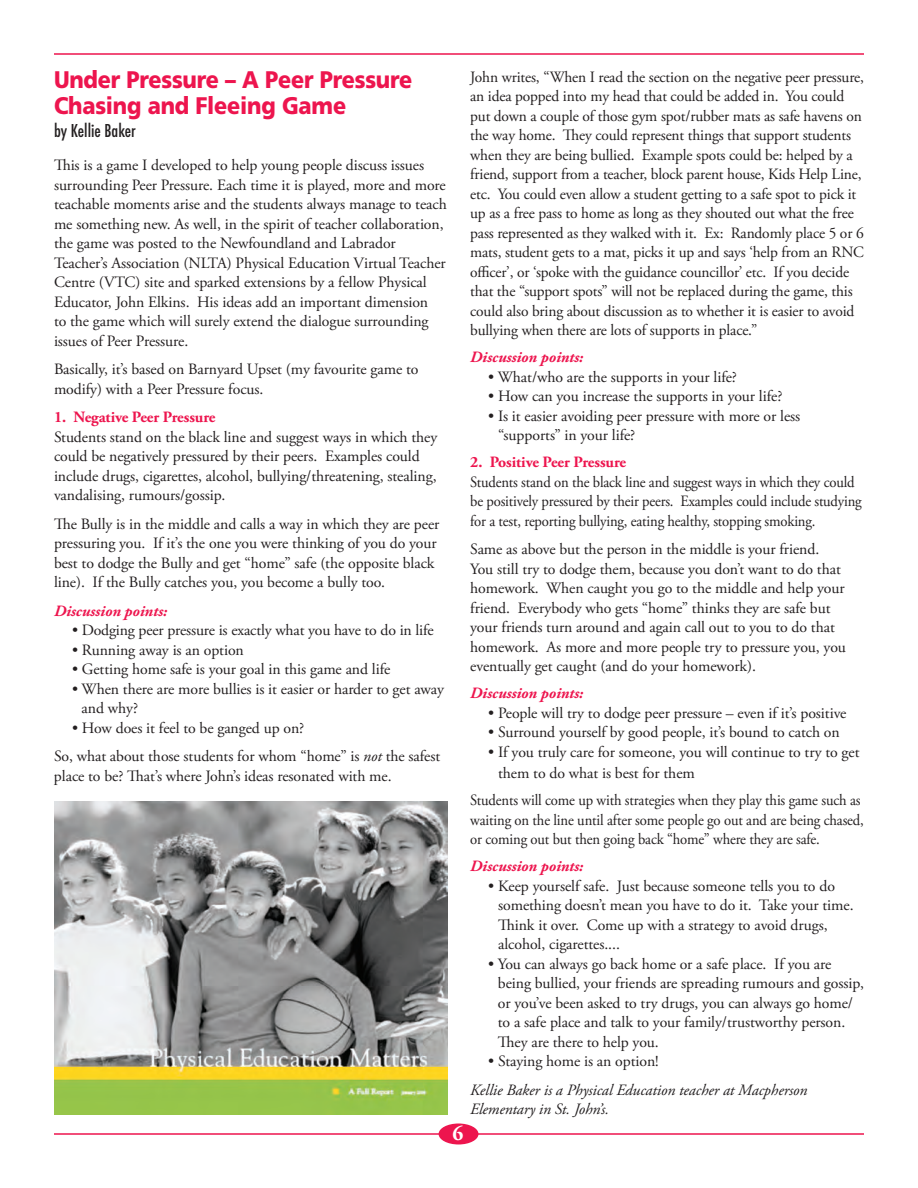
<style>
.page{position:relative;width:918px;height:1188px;background:#fff}
.page>*{position:absolute;margin:0;border:0;box-sizing:border-box;transform-origin:0 0}
.t1{font:900 24px/25.5px "Frutiger LT Std";letter-spacing:-.01em;color:#ed154e;scale:.9 1}
.t2{font:700 21px "Adobe Garamond Pro";color:#fff}
.t3{font:19.5px "Function Cond";color:#231f20}
.t4{font:15.75px/19.5px "Adobe Garamond Pro";letter-spacing:-.005em;color:#231f20}
.t5{font:15.75px/19.5px "Adobe Garamond Pro";letter-spacing:-.005em;color:#231f20;scale:.93 1}
.t6{font:italic 15.75px/19.5px "Adobe Garamond Pro";letter-spacing:-.005em;color:#231f20}
.t7{font:italic 700 15.75px "Adobe Garamond Pro";letter-spacing:-.005em;color:#ed154e}
.t8{font:700 15.75px "Adobe Garamond Pro";letter-spacing:-.005em;color:#ed154e}
.s1{font-style:italic}
</style>
<div class="page">
<hr style="left:54px;top:1133px;width:810px;height:2px;background:#ed154e">
<hr style="left:54px;top:53px;width:810px;height:2px;background:#ed154e">
<div style="left:439px;top:1124px;width:39px;height:20px;background:#ed154e;border-radius:50%"></div>
<img style="left:54px;top:802px;width:394px;height:312px">
<h1 class="t1" style="left:54px;top:67px;width:400px">Under Pressure – A Peer Pressure<br>Chasing and Fleeing Game</h1>
<p class="t3" style="left:54px;top:120px;width:83px">by Kellie Baker</p>
<p class="t4" style="left:54px;top:156px;width:394px">This is a game I developed to help young people discuss issues surrounding Peer Pressure. Each time it is played, more and more teachable moments arise and the students always manage to teach me something new. As well, in the spirit of teacher collaboration, the game was posted to the Newfoundland and Labrador Teacher’s Association (NLTA) Physical Education Virtual Teacher Centre (VTC) site and sparked extensions by a fellow Physical Educator, John Elkins. His ideas add an important dimension<br>to the game which will surely extend the dialogue surrounding issues of Peer Pressure.</p>
<p class="t4" style="left:54px;top:360px;width:366px">Basically, it’s based on Barnyard Upset (my favourite game to modify) with a Peer Pressure focus.</p>
<p class="t8" style="left:54px;top:408px;width:163px">1. Negative Peer Pressure</p>
<p class="t4" style="left:54px;top:427px;width:385px">Students stand on the black line and suggest ways in which they could be negatively pressured by their peers. Examples could include drugs, cigarettes, alcohol, bullying/threatening, stealing, vandalising, rumours/gossip.</p>
<p class="t4" style="left:54px;top:514px;width:387px">The Bully is in the middle and calls a way in which they are peer pressuring you. If it’s the one you were thinking of you do your best to dodge the Bully and get “home” safe (the opposite black line). If the Bully catches you, you become a bully too.</p>
<p class="t7" style="left:54px;top:602px;width:115px">Discussion points:</p>
<p class="t4" style="left:72px;top:621px;width:363px">• Dodging peer pressure is exactly what you have to do in life</p>
<p class="t4" style="left:72px;top:640px;width:173px">• Running away is an option</p>
<p class="t4" style="left:72px;top:660px;width:320px">• Getting home safe is your goal in this game and life</p>
<p class="t4" style="left:82px;top:679px;width:364px;text-indent:-10px">• When there are more bullies is it easier or harder to get away and why?</p>
<p class="t4" style="left:54px;top:714px;width:388px;line-height:28.5px;text-indent:18px">• How does it feel to be ganged up on?<br>So, what about those students for whom “home” is <span class="s1">not</span> the safest</p>
<p class="t4" style="left:54px;top:766px;width:339px">place to be? That’s where John’s ideas resonated with me.</p>
<p class="t4" style="left:470px;top:67px;width:395px">John writes, “When I read the section on the negative peer pressure, an idea popped into my head that could be added in. You could put down a couple of those gym spot/rubber mats as safe havens on the way home. They could represent things that support students when they are being bullied. Example spots could be: helped by a friend, support from a teacher, block parent house, Kids Help Line, etc. You could even allow a student getting to a safe spot to pick it up as a free pass to home as long as they shouted out what the free pass represented as they walked with it. Ex: Randomly place 5 or 6 mats, student gets to a mat, picks it up and says ‘help from an RNC officer’, or ‘spoke with the guidance councillor’ etc. If you decide that the “support spots” will not be replaced during the game, this could also bring about discussion as to whether it is easier to avoid bullying when there are lots of supports in place.”</p>
<p class="t7" style="left:470px;top:348px;width:115px">Discussion points:</p>
<p class="t4" style="left:488px;top:367px;width:250px">• What/who are the supports in your life?</p>
<p class="t4" style="left:488px;top:387px;width:296px">• How can you increase the supports in your life?</p>
<p class="t4" style="left:498px;top:406px;width:304px;text-indent:-10px">• Is it easier avoiding peer pressure with more or less “supports” in your life?</p>
<p class="t8" style="left:470px;top:453px;width:157px">2. Positive Peer Pressure</p>
<p class="t5" style="left:470px;top:472px;width:423px">Students stand on the black line and suggest ways in which they could be positively pressured by their peers. Examples could include studying for a test, reporting bullying, eating healthy, stopping smoking.</p>
<p class="t4" style="left:470px;top:540px;width:377px">Same as above but the person in the middle is your friend.<br>You still try to dodge them, because you don’t want to do that homework. When caught you go to the middle and help your friend. Everybody who gets “home” thinks they are safe but your friends turn around and again call out to you to do that homework. As more and more people try to pressure you, you eventually get caught (and do your homework).</p>
<p class="t7" style="left:470px;top:684px;width:115px">Discussion points:</p>
<p class="t4" style="left:488px;top:703px;width:360px">• People will try to dodge peer pressure – even if it’s positive</p>
<p class="t4" style="left:488px;top:723px;width:353px">• Surround yourself by good people, it’s bound to catch on</p>
<p class="t4" style="left:498px;top:741px;width:363px;line-height:21.6px;text-indent:-10px">• If you truly care for someone, you will continue to try to get them to do what is best for them</p>
<p class="t5" style="left:470px;top:791px;width:425px">Students will come up with strategies when they play this game such as waiting on the line until after some people go out and are being chased, or coming out but then going back “home” where they are safe.</p>
<p class="t7" style="left:470px;top:857px;width:115px">Discussion points:</p>
<p class="t4" style="left:498px;top:877px;width:357px;text-indent:-10px">• Keep yourself safe. Just because someone tells you to do something doesn’t mean you have to do it. Take your time.<br>Think it over. Come up with a strategy to avoid drugs, alcohol, cigarettes....</p>
<p class="t4" style="left:498px;top:955px;width:368px;text-indent:-10px">• You can always go back home or a safe place. If you are being bullied, your friends are spreading rumours and gossip, or you’ve been asked to try drugs, you can always go home/ to a safe place and talk to your family/trustworthy person.<br>They are there to help you.</p>
<p class="t4" style="left:488px;top:1052px;width:172px">• Staying home is an option!</p>
<p class="t6" style="left:470px;top:1080px;width:339px">Kellie Baker is a Physical Education teacher at Macpherson<br>Elementary in St. John’s.</p>
<h2 class="t2" style="left:453px;top:1121px;width:12px">6</h2>
</div>
